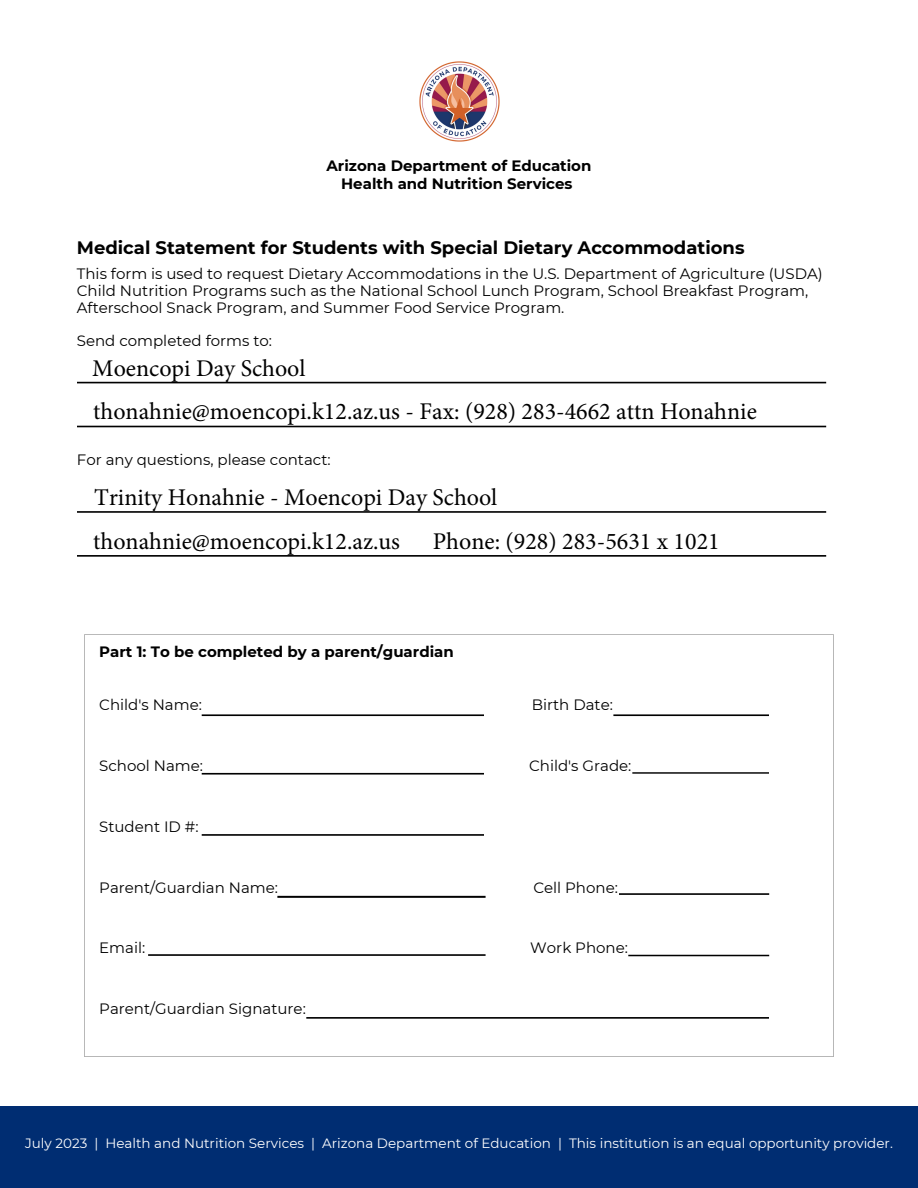
<style>
.page{position:relative;width:918px;height:1188px;background:#fff}
.page>*{position:absolute;margin:0;border:0;box-sizing:border-box;transform-origin:0 0}
.t1{font:24px/43.5px "Minion Pro";color:#000}
.t2{font:700 18px "Montserrat";color:#000}
.t3{font:15px/16.8px "Montserrat";color:#000}
.t4{font:700 15px "Montserrat";color:#000}
.t5{font:13.5px "Montserrat";color:#fff}
</style>
<div class="page">
<svg style="left:84px;top:634px;width:750px;height:423px"></svg>
<div style="left:0;top:1106px;width:918px;height:82px;background:#002d72"></div>
<svg style="left:202px;top:714px;width:282px;height:2px"></svg>
<svg style="left:613px;top:714px;width:156px;height:2px"></svg>
<svg style="left:632px;top:772px;width:137px;height:2px"></svg>
<svg style="left:619px;top:893px;width:150px;height:2px"></svg>
<svg style="left:628px;top:955px;width:141px;height:1px"></svg>
<svg style="left:202px;top:773px;width:282px;height:2px"></svg>
<svg style="left:202px;top:834px;width:282px;height:2px"></svg>
<svg style="left:277px;top:896px;width:209px;height:2px"></svg>
<svg style="left:148px;top:954px;width:337px;height:2px"></svg>
<svg style="left:306px;top:1017px;width:463px;height:2px"></svg>
<img style="left:419px;top:61px;width:80px;height:80px">
<svg style="left:77px;top:426px;width:749px;height:1px"></svg>
<svg style="left:77px;top:382px;width:749px;height:1px"></svg>
<svg style="left:77px;top:555px;width:749px;height:2px"></svg>
<svg style="left:77px;top:511px;width:749px;height:2px"></svg>
<p class="t4" style="left:327px;top:157px;width:266px">Arizona Department of Education</p>
<p class="t4" style="left:341px;top:175px;width:233px">Health and Nutrition Services</p>
<p class="t2" style="left:77px;top:236px;width:669px">Medical Statement for Students with Special Dietary Accommodations</p>
<p class="t3" style="left:77px;top:265px;width:747px">This form is used to request Dietary Accommodations in the U.S. Department of Agriculture (USDA)<br>Child Nutrition Programs such as the National School Lunch Program, School Breakfast Program,<br>Afterschool Snack Program, and Summer Food Service Program.</p>
<p class="t3" style="left:77px;top:333px;width:197px">Send completed forms to:</p>
<h1 class="t1" style="left:92px;top:346px;width:666px">Moencopi Day School<br>thonahnie@moencopi.k12.az.us - Fax: (928) 283-4662 attn Honahnie</h1>
<p class="t3" style="left:77px;top:451px;width:255px">For any questions, please contact:</p>
<h1 class="t1" style="left:93px;top:475px;width:406px;line-height:44.2px">Trinity Honahnie - Moencopi Day School thonahnie@moencopi.k12.az.us</h1>
<h1 class="t1" style="left:433px;top:520px;width:288px">Phone: (928) 283-5631 x 1021</h1>
<p class="t4" style="left:99px;top:642px;width:356px">Part 1: To be completed by a parent/guardian</p>
<p class="t3" style="left:99px;top:697px;width:104px">Child's Name:</p>
<p class="t3" style="left:532px;top:697px;width:83px">Birth Date:</p>
<p class="t3" style="left:99px;top:757px;width:105px">School Name:</p>
<p class="t3" style="left:529px;top:757px;width:104px">Child's Grade:</p>
<p class="t3" style="left:99px;top:818px;width:101px">Student ID #:</p>
<p class="t3" style="left:99px;top:879px;width:180px">Parent/Guardian Name:</p>
<p class="t3" style="left:533px;top:879px;width:86px">Cell Phone:</p>
<p class="t3" style="left:99px;top:940px;width:48px">Email:</p>
<p class="t3" style="left:530px;top:940px;width:99px">Work Phone:</p>
<p class="t3" style="left:99px;top:1000px;width:208px">Parent/Guardian Signature:</p>
<p class="t5" style="left:25px;top:1135px;width:869px">July 2023 | Health and Nutrition Services | Arizona Department of Education | This institution is an equal opportunity provider.</p>
</div>
